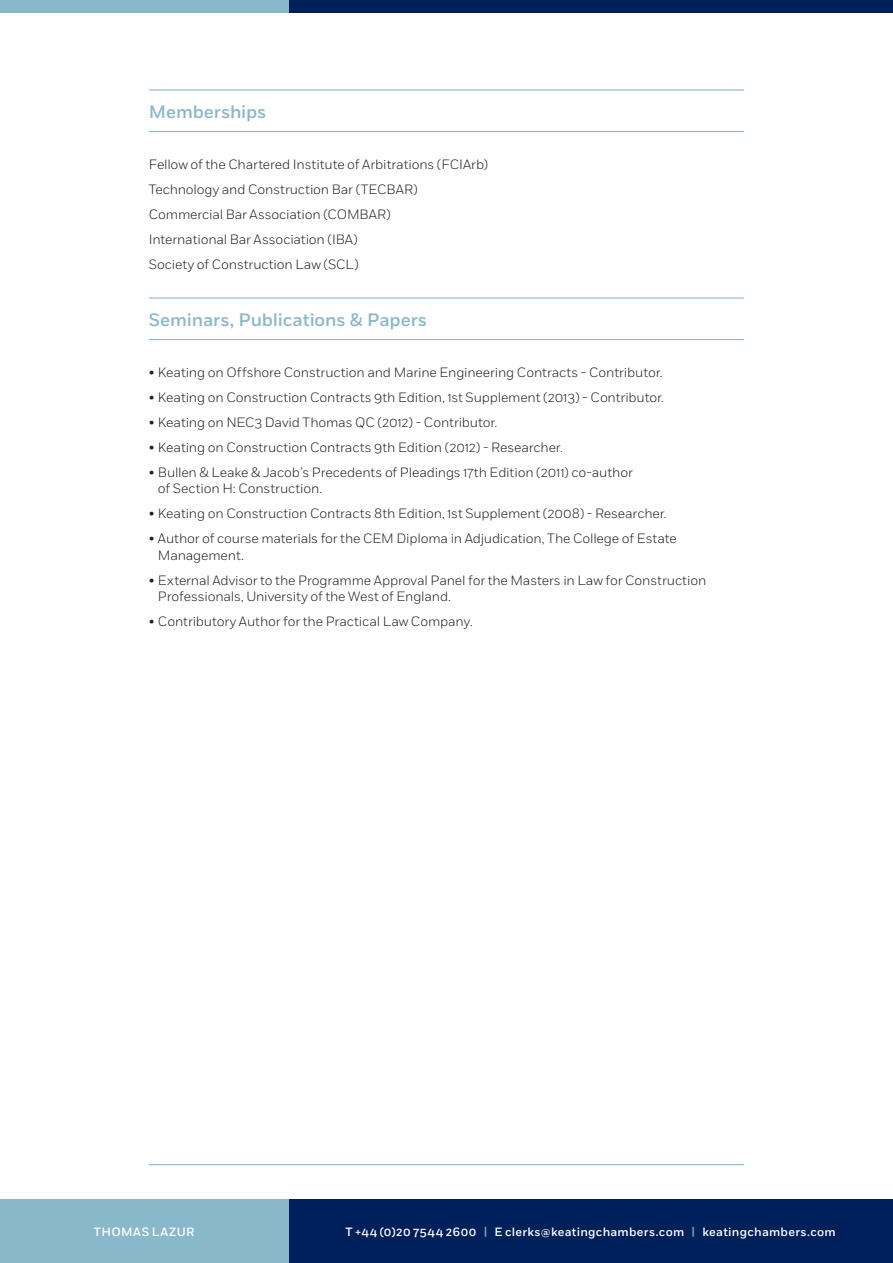
<style>
.page{position:relative;width:893px;height:1263px;background:#fff}
.page>*{position:absolute;margin:0;border:0;box-sizing:border-box;transform-origin:0 0}
.t1{font:500 18px "Fort";letter-spacing:-.005em;color:#89b8ca}
.t2{font:300 13.5px/16.5px "Fort";letter-spacing:-.01em;color:#231f20}
.t3{font:500 12px "Fort";letter-spacing:.03em;color:#fff}
.s1{color:#89b8ca}
</style>
<div class="page">
<div style="left:288px;top:1199px;width:605px;height:64px;background:#00205b"></div>
<div style="left:0;top:1199px;width:288px;height:64px;background:#89b8ca"></div>
<div style="left:289px;top:0;width:604px;height:13px;background:#00205b"></div>
<div style="left:0;top:0;width:289px;height:13px;background:#89b8ca"></div>
<hr style="left:149px;top:89px;width:595px;height:2px;background:#89b8ca">
<hr style="left:149px;top:131px;width:595px;height:1px;background:#89b8ca">
<hr style="left:149px;top:297px;width:595px;height:2px;background:#89b8ca">
<hr style="left:149px;top:339px;width:595px;height:1px;background:#89b8ca">
<hr style="left:149px;top:1164px;width:595px;height:1px;background:#89b8ca">
<p class="t1" style="left:149px;top:101px;width:119px">Memberships</p>
<p class="t2" style="left:149px;top:156px;width:341px">Fellow of the Chartered Institute of Arbitrations (FCIArb)</p>
<p class="t2" style="left:149px;top:181px;width:270px">Technology and Construction Bar (TECBAR)</p>
<p class="t2" style="left:149px;top:206px;width:243px">Commercial Bar Association (COMBAR)</p>
<p class="t2" style="left:149px;top:231px;width:211px">International Bar Association (IBA)</p>
<p class="t2" style="left:149px;top:256px;width:211px">Society of Construction Law (SCL)</p>
<p class="t1" style="left:149px;top:309px;width:280px">Seminars, Publications &amp; Papers</p>
<p class="t2" style="left:149px;top:364px;width:515px">• Keating on Offshore Construction and Marine Engineering Contracts - Contributor.</p>
<p class="t2" style="left:149px;top:389px;width:517px">• Keating on Construction Contracts 9th Edition, 1st Supplement (2013) - Contributor.</p>
<p class="t2" style="left:149px;top:414px;width:350px">• Keating on NEC3 David Thomas QC (2012) - Contributor.</p>
<p class="t2" style="left:149px;top:439px;width:416px">• Keating on Construction Contracts 9th Edition (2012) - Researcher.</p>
<p class="t2" style="left:158px;top:464px;width:476px;text-indent:-9px">• Bullen &amp; Leake &amp; Jacob’s Precedents of Pleadings 17th Edition (2011) co-author of Section H: Construction.</p>
<p class="t2" style="left:149px;top:505px;width:519px">• Keating on Construction Contracts 8th Edition, 1st Supplement (2008) - Researcher.</p>
<p class="t2" style="left:158px;top:530px;width:520px;text-indent:-9px">• Author of course materials for the CEM Diploma in Adjudication, The College of Estate<br>Management.</p>
<p class="t2" style="left:158px;top:572px;width:550px;text-indent:-9px">• External Advisor to the Programme Approval Panel for the Masters in Law for Construction<br>Professionals, University of the West of England.</p>
<p class="t2" style="left:149px;top:613px;width:325px">• Contributory Author for the Practical Law Company.</p>
<p class="t3" style="left:94px;top:1224px;width:102px">THOMAS LAZUR</p>
<p class="t3" style="left:345px;top:1224px;width:492px">T +44 (0)20 7544 2600 <span class="s1">|</span> E clerks@keatingchambers.com <span class="s1">|</span> keatingchambers.com</p>
</div>
